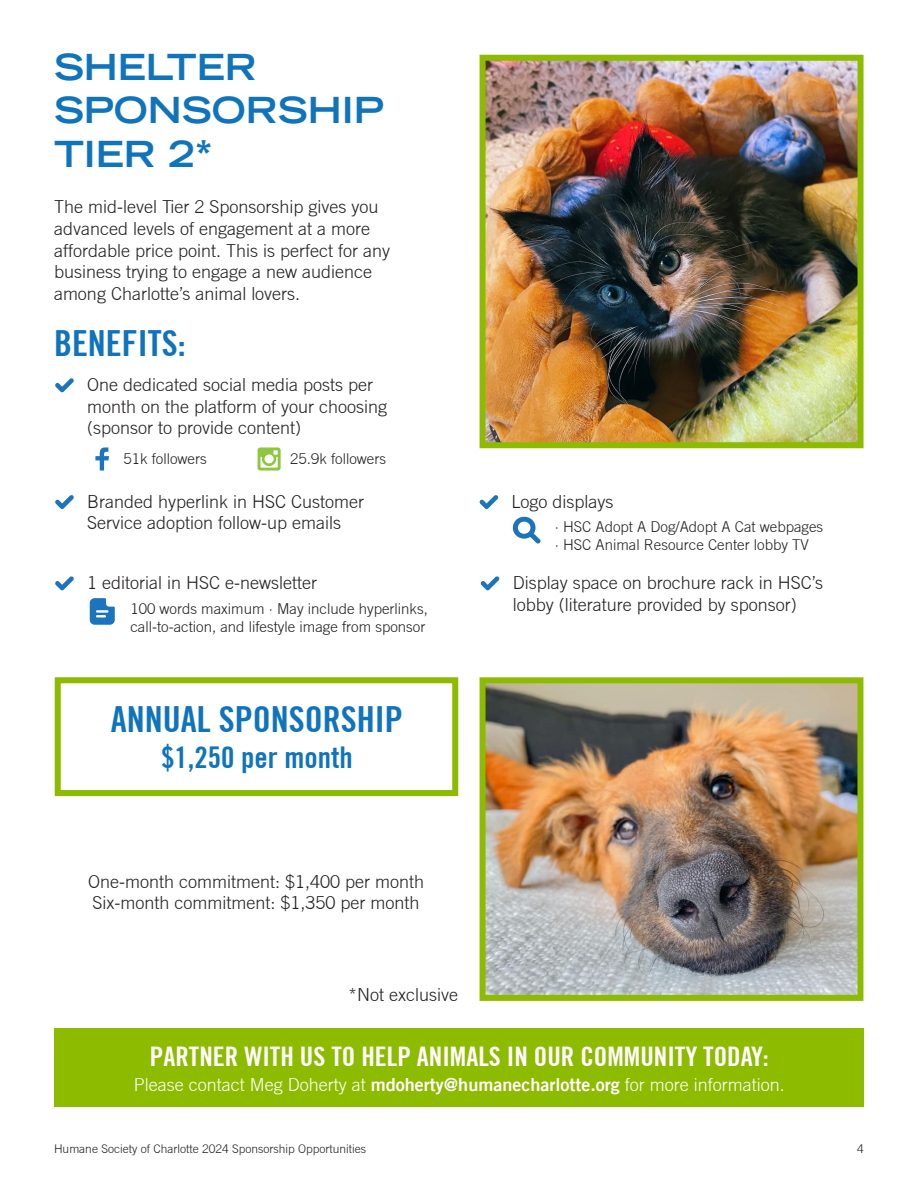
<style>
.page{position:relative;width:918px;height:1188px;background:#fff}
.page>*{position:absolute;margin:0;border:0;box-sizing:border-box;transform-origin:0 0}
.t1{font:700 condensed 36px "Trade Gothic No.20";color:#1074bc}
.t2{font:700 expanded 36px/43.2px "Trade Gothic LH";color:#1074bc}
.t3{font:700 condensed 30px "Trade Gothic No.20";color:#1074bc}
.t4{font:700 condensed 27px "Trade Gothic No.20";color:#fff}
.t5{font:300 18px/21.6px "Trade Gothic";color:#231f20}
.t6{font:300 18px "Trade Gothic";color:#fff}
.t7{font:300 15px "Trade Gothic";color:#231f20}
.t8{font:300 12px "Trade Gothic";color:#231f20}
.s1{font-family:"Trade Gothic LT Bold Two";font-weight:400}
</style>
<div class="page">
<img style="left:487px;top:684px;width:369px;height:310px">
<div style="left:480px;top:677px;width:383px;height:324px;border:6px solid #8dbb00"></div>
<img style="left:487px;top:62px;width:370px;height:379px">
<div style="left:480px;top:55px;width:384px;height:393px;border:6px solid #8dbb00"></div>
<div style="left:55px;top:677px;width:403px;height:119px;border:6px solid #8dbb00"></div>
<svg style="left:513px;top:517px;width:28px;height:27px"></svg>
<svg style="left:479px;top:495px;width:19px;height:14px"></svg>
<svg style="left:90px;top:598px;width:25px;height:27px"></svg>
<svg style="left:55px;top:576px;width:19px;height:14px"></svg>
<svg style="left:55px;top:495px;width:19px;height:14px"></svg>
<svg style="left:95px;top:447px;width:14px;height:24px"></svg>
<svg style="left:258px;top:447px;width:23px;height:24px"></svg>
<svg style="left:55px;top:378px;width:19px;height:14px"></svg>
<div style="left:55px;top:1028px;width:809px;height:79px;background:#8dbb00"></div>
<svg style="left:480px;top:576px;width:20px;height:14px"></svg>
<p class="t2" style="left:54px;top:45px;width:331px">SHELTER<br>SPONSORSHIP<br>TIER 2*</p>
<p class="t5" style="left:54px;top:196px;width:338px">The mid-level Tier 2 Sponsorship gives you advanced levels of engagement at a more affordable price point. This is perfect for any business trying to engage a new audience</p>
<p class="t5" style="left:54px;top:282px;width:248px">among Charlotte’s animal lovers.</p>
<p class="t1" style="left:54px;top:322px;width:133px">BENEFITS:</p>
<p class="t5" style="left:87px;top:374px;width:288px">One dedicated social media posts per</p>
<p class="t5" style="left:87px;top:395px;width:302px">month on the platform of your choosing</p>
<p class="t5" style="left:87px;top:417px;width:216px">(sponsor to provide content)</p>
<p class="t7" style="left:123px;top:450px;width:85px">51k followers</p>
<p class="t7" style="left:290px;top:450px;width:97px">25.9k followers</p>
<p class="t5" style="left:87px;top:490px;width:279px">Branded hyperlink in HSC Customer<br>Service adoption follow-up emails</p>
<p class="t5" style="left:87px;top:572px;width:232px">1 editorial in HSC e-newsletter</p>
<p class="t7" style="left:130px;top:600px;width:299px">100 words maximum · May include hyperlinks,</p>
<p class="t7" style="left:130px;top:618px;width:296px">call-to-action, and lifestyle image from sponsor</p>
<p class="t1" style="left:111px;top:697px;width:293px">ANNUAL SPONSORSHIP</p>
<p class="t3" style="left:161px;top:739px;width:193px">$1,250 per month</p>
<p class="t5" style="left:88px;top:870px;width:338px">One-month commitment: $1,400 per month</p>
<p class="t5" style="left:93px;top:892px;width:329px">Six-month commitment: $1,350 per month</p>
<p class="t5" style="left:348px;top:983px;width:111px">*Not exclusive</p>
<p class="t5" style="left:512px;top:490px;width:103px">Logo displays</p>
<p class="t7" style="left:555px;top:518px;width:270px">· HSC Adopt A Dog/Adopt A Cat webpages</p>
<p class="t7" style="left:555px;top:536px;width:256px">· HSC Animal Resource Center lobby TV</p>
<p class="t5" style="left:513px;top:572px;width:312px">Display space on brochure rack in HSC’s lobby (literature provided by sponsor)</p>
<p class="t4" style="left:150px;top:1040px;width:620px">PARTNER WITH US TO HELP ANIMALS IN OUR COMMUNITY TODAY:</p>
<p class="t6" style="left:134px;top:1074px;width:652px">Please contact Meg Doherty at <span class="s1">mdoherty@humanecharlotte.org</span> for more information.</p>
<p class="t8" style="left:54px;top:1142px;width:314px">Humane Society of Charlotte 2024 Sponsorship Opportunities</p>
<p class="t8" style="left:857px;top:1142px;width:8px">4</p>
</div>
